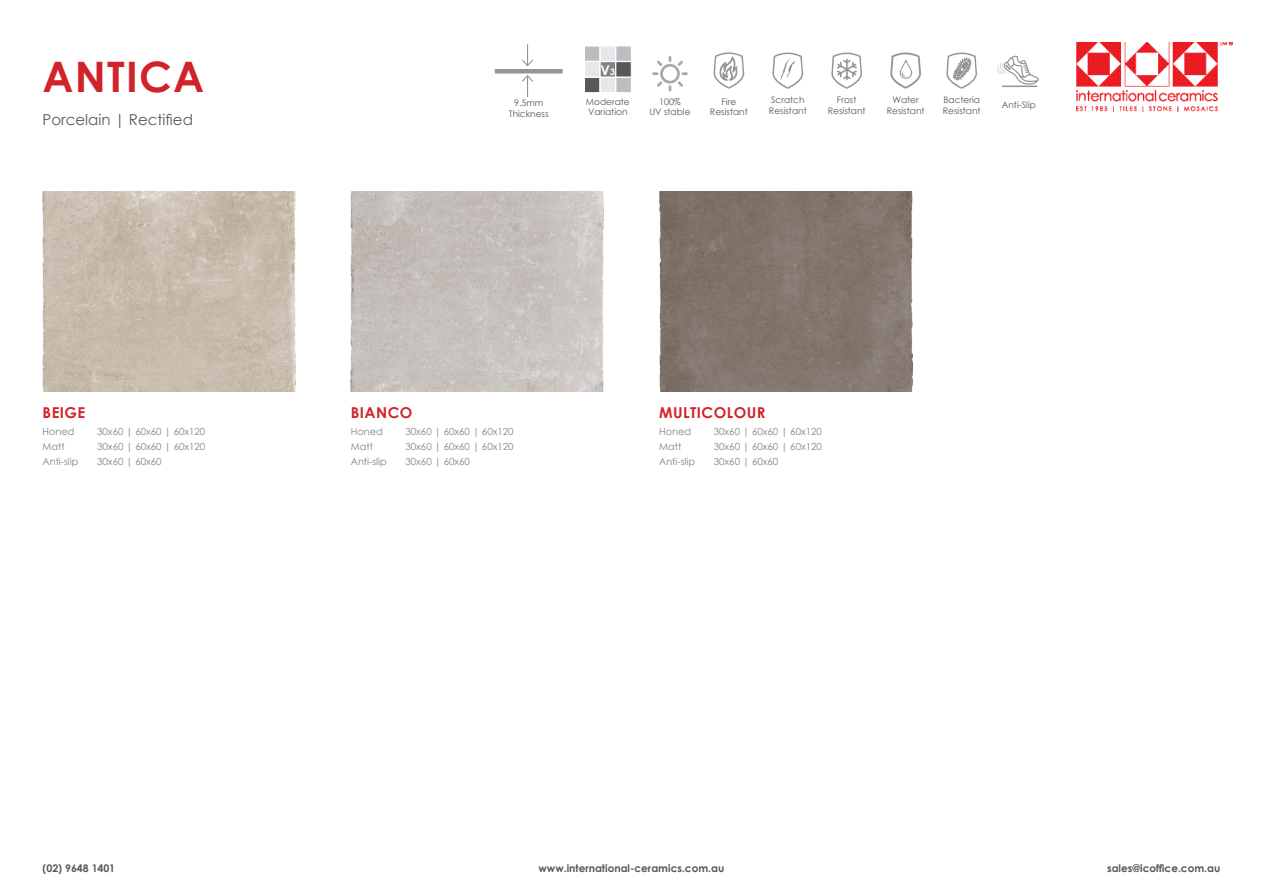
<style>
.page{position:relative;width:1263px;height:893px;background:#fff}
.page>*{position:absolute;margin:0;border:0;box-sizing:border-box;transform-origin:0 0}
.t1{font:700 42px "Century Gothic";letter-spacing:.03em;color:#d1232a}
.t2{font:700 15px "Century Gothic";letter-spacing:.03em;color:#d1232a}
.t3{font:15px "Century Gothic";color:#57585a}
.t4{font:700 13.5px "Century Gothic";color:#fff}
.t5{font:700 10.5px "Century Gothic";color:#57585a}
.t6{font:9.75px "Century Gothic";color:#808285}
.t7{font:9px/10.5px "Century Gothic";color:#57585a}
.s1{font-size:9px}
</style>
<div class="page">
<img style="left:1077px;top:42px;width:155px;height:70px">
<img style="left:43px;top:191px;width:253px;height:200px">
<img style="left:351px;top:191px;width:253px;height:200px">
<img style="left:659px;top:191px;width:253px;height:200px">
<svg style="left:652px;top:56px;width:36px;height:35px"></svg>
<svg style="left:585px;top:46px;width:47px;height:47px;background:#babbbd"></svg>
<svg style="left:831px;top:52px;width:31px;height:37px"></svg>
<svg style="left:713px;top:52px;width:31px;height:37px"></svg>
<svg style="left:946px;top:52px;width:31px;height:37px"></svg>
<svg style="left:772px;top:52px;width:31px;height:37px"></svg>
<hr style="left:1002px;top:86px;width:35px;height:1px;background:#939598">
<svg style="left:997px;top:56px;width:42px;height:29px"></svg>
<svg style="left:890px;top:52px;width:31px;height:37px"></svg>
<hr style="left:495px;top:69px;width:68px;height:4px;background:#939598">
<svg style="left:522px;top:44px;width:11px;height:23px"></svg>
<svg style="left:522px;top:75px;width:11px;height:22px"></svg>
<p class="t1" style="left:43px;top:45px;width:163px">ANTICA</p>
<p class="t3" style="left:43px;top:109px;width:152px">Porcelain | Rectified</p>
<p class="t4" style="left:601px;top:60px;width:16px">V<span class="s1">3</span></p>
<p class="t7" style="left:769px;top:95px;width:39px">Scratch<br>Resistant</p>
<p class="t7" style="left:943px;top:95px;width:38px">Bacteria</p>
<p class="t7" style="left:837px;top:95px;width:21px">Frost</p>
<p class="t7" style="left:828px;top:105px;width:39px">Resistant</p>
<p class="t7" style="left:892px;top:95px;width:28px">Water</p>
<p class="t7" style="left:887px;top:105px;width:39px">Resistant</p>
<p class="t7" style="left:649px;top:96px;width:43px;text-align:center">100%<br>UV stable</p>
<p class="t7" style="left:721px;top:96px;width:16px">Fire</p>
<p class="t7" style="left:710px;top:106px;width:39px">Resistant</p>
<p class="t7" style="left:586px;top:96px;width:45px">Moderate<br>Variation</p>
<p class="t7" style="left:514px;top:98px;width:31px">9.5mm</p>
<p class="t7" style="left:1002px;top:100px;width:36px">Anti-Slip</p>
<p class="t7" style="left:509px;top:108px;width:41px">Thickness</p>
<p class="t7" style="left:943px;top:105px;width:39px">Resistant</p>
<p class="t2" style="left:43px;top:402px;width:44px">BEIGE</p>
<p class="t2" style="left:351px;top:402px;width:63px">BIANCO</p>
<p class="t2" style="left:659px;top:402px;width:108px">MULTICOLOUR</p>
<p class="t6" style="left:43px;top:425px;width:34px">Honed</p>
<p class="t6" style="left:43px;top:440px;width:24px">Matt</p>
<p class="t6" style="left:43px;top:455px;width:37px">Anti-slip</p>
<p class="t6" style="left:351px;top:425px;width:34px">Honed</p>
<p class="t6" style="left:351px;top:440px;width:24px">Matt</p>
<p class="t6" style="left:351px;top:455px;width:37px">Anti-slip</p>
<p class="t6" style="left:659px;top:425px;width:34px">Honed</p>
<p class="t6" style="left:659px;top:440px;width:24px">Matt</p>
<p class="t6" style="left:659px;top:455px;width:37px">Anti-slip</p>
<p class="t6" style="left:97px;top:425px;width:110px">30x60 | 60x60 | 60x120</p>
<p class="t6" style="left:97px;top:440px;width:110px">30x60 | 60x60 | 60x120</p>
<p class="t6" style="left:97px;top:455px;width:66px">30x60 | 60x60</p>
<p class="t6" style="left:405px;top:425px;width:110px">30x60 | 60x60 | 60x120</p>
<p class="t6" style="left:405px;top:440px;width:110px">30x60 | 60x60 | 60x120</p>
<p class="t6" style="left:405px;top:455px;width:66px">30x60 | 60x60</p>
<p class="t6" style="left:714px;top:425px;width:110px">30x60 | 60x60 | 60x120</p>
<p class="t6" style="left:714px;top:440px;width:110px">30x60 | 60x60 | 60x120</p>
<p class="t6" style="left:714px;top:455px;width:66px">30x60 | 60x60</p>
<p class="t5" style="left:43px;top:860px;width:74px">(02) 9648 1401</p>
<p class="t5" style="left:538px;top:860px;width:187px">www.international-ceramics.com.au</p>
<p class="t5" style="left:1107px;top:860px;width:115px">sales@icoffice.com.au</p>
</div>
